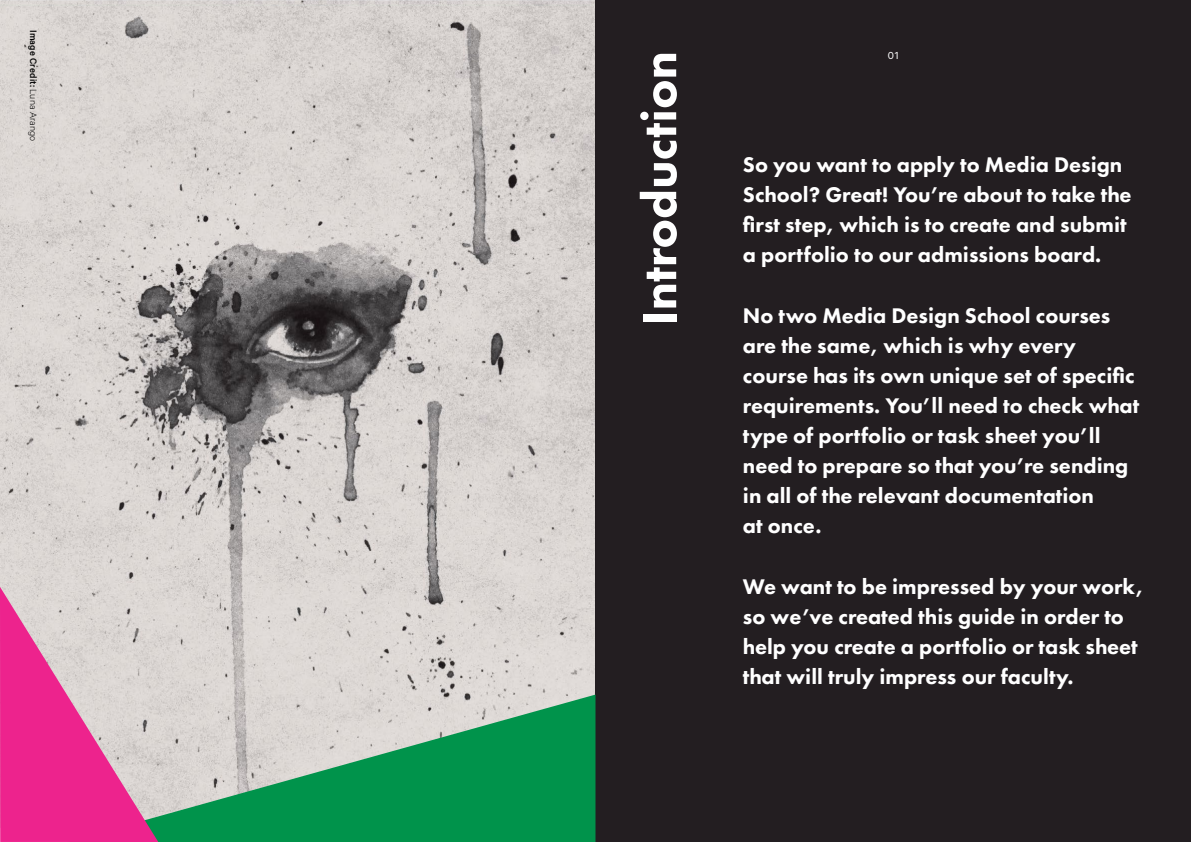
<style>
.page{position:relative;width:1191px;height:842px;background:#fff}
.page>*{position:absolute;margin:0;border:0;box-sizing:border-box;transform-origin:0 0}
.t1{font:800 50px "Futura PT";color:#fff}
.t2{font:800 22px/30px "Futura PT";color:#fff}
.t3{font:11.5px "Calibre";color:#fff}
.t4{font:500 10.5px "Calibre";letter-spacing:.01em;color:#000}
.s1{font-weight:300}
</style>
<div class="page">
<img style="left:0;top:0;width:595px;height:694px">
<div style="left:595px;top:0;width:596px;height:842px;background:#231e21"></div>
<svg style="left:158px;top:694px;width:437px;height:148px;background:#5aae82"></svg>
<svg style="left:0;top:587px;width:158px;height:255px;background:#e27bae"></svg>
<p class="t4" style="left:39px;top:30px;width:113px;rotate:90deg">Image Credit: <span class="s1">Luna Arango</span></p>
<h1 class="t1" style="left:628px;top:326px;width:276px;rotate:-90deg">Introduction</h1>
<p class="t3" style="left:888px;top:48px;width:12px">01</p>
<p class="t2" style="left:743px;top:149px;width:390px">So you want to apply to Media Design School? Great! You’re about to take the first step, which is to create and submit a portfolio to our admissions board.</p>
<p class="t2" style="left:743px;top:300px;width:398px">No two Media Design School courses are the same, which is why every course has its own unique set of specific requirements. You’ll need to check what type of portfolio or task sheet you’ll need to prepare so that you’re sending in all of the relevant documentation<br>at once.</p>
<p class="t2" style="left:743px;top:572px;width:402px">We want to be impressed by your work, so we’ve created this guide in order to help you create a portfolio or task sheet that will truly impress our faculty.</p>
</div>
